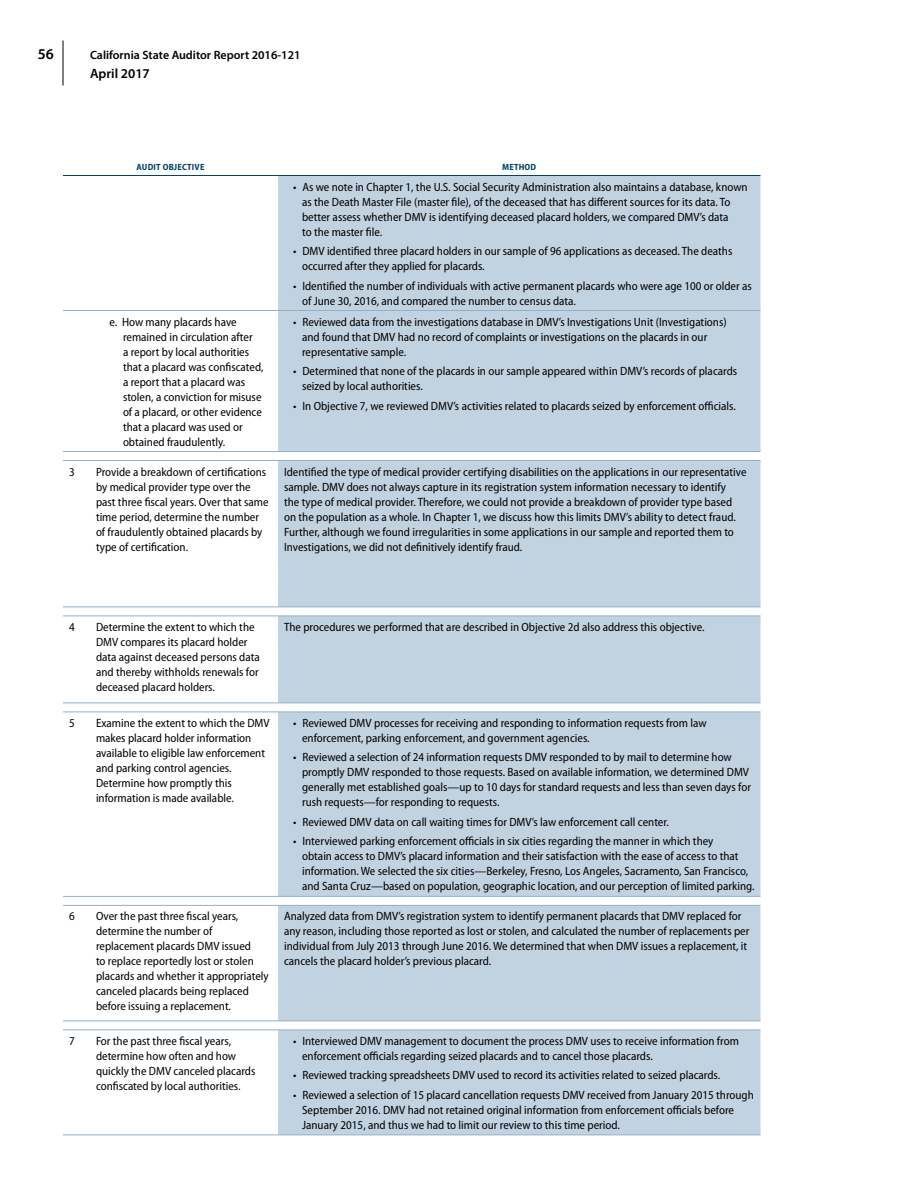
<style>
.page{position:relative;width:918px;height:1188px;background:#fff}
.page>*{position:absolute;margin:0;border:0;box-sizing:border-box;transform-origin:0 0}
.t1{font:600 15px "Myriad Pro";color:#000}
.t2{font:600 13.5px "Myriad Pro";color:#000}
.t3{font:semi-condensed 12px/15px "Myriad Pro";color:#000}
.t4{font:600 12px "Myriad Pro";color:#000}
.t5{font:700 semi-condensed 9px "Myriad Pro";letter-spacing:.02em;color:#00446a}
</style>
<div class="page">
<hr style="left:63px;top:40px;width:1px;height:46px;background:#000">
<div style="left:278px;top:176px;width:482px;height:959px;background:#c1d2e1"></div>
<svg style="left:63px;top:310px;width:27px;height:1px"></svg>
<svg style="left:63px;top:451px;width:27px;height:1px"></svg>
<svg style="left:63px;top:460px;width:27px;height:1px"></svg>
<svg style="left:63px;top:607px;width:27px;height:1px"></svg>
<svg style="left:63px;top:616px;width:27px;height:1px"></svg>
<svg style="left:63px;top:703px;width:27px;height:1px"></svg>
<svg style="left:63px;top:712px;width:27px;height:1px"></svg>
<svg style="left:63px;top:896px;width:27px;height:1px"></svg>
<svg style="left:63px;top:905px;width:27px;height:1px"></svg>
<svg style="left:63px;top:1021px;width:27px;height:1px"></svg>
<svg style="left:63px;top:1030px;width:27px;height:1px"></svg>
<svg style="left:63px;top:1135px;width:27px;height:1px"></svg>
<hr style="left:90px;top:310px;width:188px;height:1px;background:#91b1ca">
<hr style="left:90px;top:451px;width:188px;height:1px;background:#91b1ca">
<hr style="left:90px;top:460px;width:188px;height:1px;background:#91b1ca">
<hr style="left:90px;top:607px;width:188px;height:1px;background:#91b1ca">
<hr style="left:90px;top:616px;width:188px;height:1px;background:#91b1ca">
<hr style="left:90px;top:703px;width:188px;height:1px;background:#91b1ca">
<hr style="left:90px;top:712px;width:188px;height:1px;background:#91b1ca">
<hr style="left:90px;top:896px;width:188px;height:1px;background:#91b1ca">
<hr style="left:90px;top:905px;width:188px;height:1px;background:#91b1ca">
<hr style="left:90px;top:1021px;width:188px;height:1px;background:#91b1ca">
<hr style="left:90px;top:1030px;width:188px;height:1px;background:#91b1ca">
<hr style="left:90px;top:1135px;width:188px;height:1px;background:#91b1ca">
<hr style="left:278px;top:310px;width:482px;height:1px;background:#91b1ca">
<hr style="left:278px;top:451px;width:482px;height:1px;background:#91b1ca">
<hr style="left:278px;top:460px;width:482px;height:1px;background:#91b1ca">
<hr style="left:278px;top:607px;width:482px;height:1px;background:#91b1ca">
<hr style="left:278px;top:616px;width:482px;height:1px;background:#91b1ca">
<hr style="left:278px;top:703px;width:482px;height:1px;background:#91b1ca">
<hr style="left:278px;top:712px;width:482px;height:1px;background:#91b1ca">
<hr style="left:278px;top:896px;width:482px;height:1px;background:#91b1ca">
<hr style="left:278px;top:905px;width:482px;height:1px;background:#91b1ca">
<hr style="left:278px;top:1021px;width:482px;height:1px;background:#91b1ca">
<hr style="left:278px;top:1030px;width:482px;height:1px;background:#91b1ca">
<hr style="left:278px;top:1135px;width:482px;height:1px;background:#91b1ca">
<svg style="left:63px;top:175px;width:27px;height:1px"></svg>
<hr style="left:90px;top:175px;width:188px;height:1px;background:#00446a">
<hr style="left:278px;top:175px;width:482px;height:1px;background:#00446a">
<p class="t1" style="left:38px;top:44px;width:18px">56</p>
<p class="t4" style="left:90px;top:47px;width:212px">California State Auditor Report 2016-121</p>
<p class="t2" style="left:90px;top:65px;width:61px">April 2017</p>
<p class="t5" style="left:137px;top:161px;width:69px">AUDIT OBJECTIVE</p>
<p class="t5" style="left:502px;top:161px;width:36px">METHOD</p>
<p class="t3" style="left:302px;top:179px;width:447px;text-indent:-9px">• As we note in Chapter 1, the U.S. Social Security Administration also maintains a database, known as the Death Master File (master file), of the deceased that has different sources for its data. To better assess whether DMV is identifying deceased placard holders, we compared DMV’s data<br>to the master file.</p>
<p class="t3" style="left:302px;top:244px;width:432px;text-indent:-9px">• DMV identified three placard holders in our sample of 96 applications as deceased. The deaths occurred after they applied for placards.</p>
<p class="t3" style="left:302px;top:278px;width:451px;text-indent:-9px">• Identified the number of individuals with active permanent placards who were age 100 or older as of June 30, 2016, and compared the number to census data.</p>
<p class="t3" style="left:123px;top:314px;width:142px;text-indent:-14px">e. How many placards have remained in circulation after<br>a report by local authorities that a placard was confiscated, a report that a placard was stolen, a conviction for misuse of a placard, or other evidence that a placard was used or obtained fraudulently.</p>
<p class="t3" style="left:302px;top:314px;width:426px;text-indent:-9px">• Reviewed data from the investigations database in DMV’s Investigations Unit (Investigations) and found that DMV had no record of complaints or investigations on the placards in our representative sample.</p>
<p class="t3" style="left:302px;top:364px;width:437px;text-indent:-9px">• Determined that none of the placards in our sample appeared within DMV’s records of placards seized by local authorities.</p>
<p class="t3" style="left:293px;top:398px;width:444px">• In Objective 7, we reviewed DMV’s activities related to placards seized by enforcement officials.</p>
<p class="t3" style="left:69px;top:464px;width:7px">3</p>
<p class="t3" style="left:96px;top:464px;width:174px">Provide a breakdown of certifications by medical provider type over the past three fiscal years. Over that same time period, determine the number of fraudulently obtained placards by type of certification.</p>
<p class="t3" style="left:284px;top:464px;width:464px">Identified the type of medical provider certifying disabilities on the applications in our representative sample. DMV does not always capture in its registration system information necessary to identify<br>the type of medical provider. Therefore, we could not provide a breakdown of provider type based on the population as a whole. In Chapter 1, we discuss how this limits DMV’s ability to detect fraud.<br>Further, although we found irregularities in some applications in our sample and reported them to Investigations, we did not definitively identify fraud.</p>
<p class="t3" style="left:69px;top:620px;width:7px">4</p>
<p class="t3" style="left:96px;top:620px;width:165px">Determine the extent to which the<br>DMV compares its placard holder data against deceased persons data and thereby withholds renewals for deceased placard holders.</p>
<p class="t3" style="left:284px;top:620px;width:422px">The procedures we performed that are described in Objective 2d also address this objective.</p>
<p class="t3" style="left:69px;top:716px;width:7px">5</p>
<p class="t3" style="left:96px;top:716px;width:175px">Examine the extent to which the DMV makes placard holder information available to eligible law enforcement and parking control agencies.<br>Determine how promptly this information is made available.</p>
<p class="t3" style="left:302px;top:716px;width:406px;text-indent:-9px">• Reviewed DMV processes for receiving and responding to information requests from law enforcement, parking enforcement, and government agencies.</p>
<p class="t3" style="left:302px;top:750px;width:450px;text-indent:-9px">• Reviewed a selection of 24 information requests DMV responded to by mail to determine how promptly DMV responded to those requests. Based on available information, we determined DMV generally met established goals—up to 10 days for standard requests and less than seven days for rush requests—for responding to requests.</p>
<p class="t3" style="left:293px;top:815px;width:377px">• Reviewed DMV data on call waiting times for DMV’s law enforcement call center.</p>
<p class="t3" style="left:302px;top:834px;width:454px;text-indent:-9px">• Interviewed parking enforcement officials in six cities regarding the manner in which they<br>obtain access to DMV’s placard information and their satisfaction with the ease of access to that information. We selected the six cities—Berkeley, Fresno, Los Angeles, Sacramento, San Francisco, and Santa Cruz—based on population, geographic location, and our perception of limited parking.</p>
<p class="t3" style="left:69px;top:909px;width:7px">6</p>
<p class="t3" style="left:96px;top:909px;width:174px">Over the past three fiscal years, determine the number of replacement placards DMV issued<br>to replace reportedly lost or stolen placards and whether it appropriately canceled placards being replaced before issuing a replacement.</p>
<p class="t3" style="left:284px;top:909px;width:467px">Analyzed data from DMV’s registration system to identify permanent placards that DMV replaced for any reason, including those reported as lost or stolen, and calculated the number of replacements per individual from July 2013 through June 2016. We determined that when DMV issues a replacement, it cancels the placard holder’s previous placard.</p>
<p class="t3" style="left:69px;top:1034px;width:7px">7</p>
<p class="t3" style="left:96px;top:1034px;width:161px">For the past three fiscal years, determine how often and how quickly the DMV canceled placards confiscated by local authorities.</p>
<p class="t3" style="left:302px;top:1034px;width:438px;text-indent:-9px">• Interviewed DMV management to document the process DMV uses to receive information from enforcement officials regarding seized placards and to cancel those placards.</p>
<p class="t3" style="left:293px;top:1068px;width:429px">• Reviewed tracking spreadsheets DMV used to record its activities related to seized placards.</p>
<p class="t3" style="left:302px;top:1088px;width:453px;text-indent:-9px">• Reviewed a selection of 15 placard cancellation requests DMV received from January 2015 through<br>September 2016. DMV had not retained original information from enforcement officials before<br>January 2015, and thus we had to limit our review to this time period.</p>
</div>
